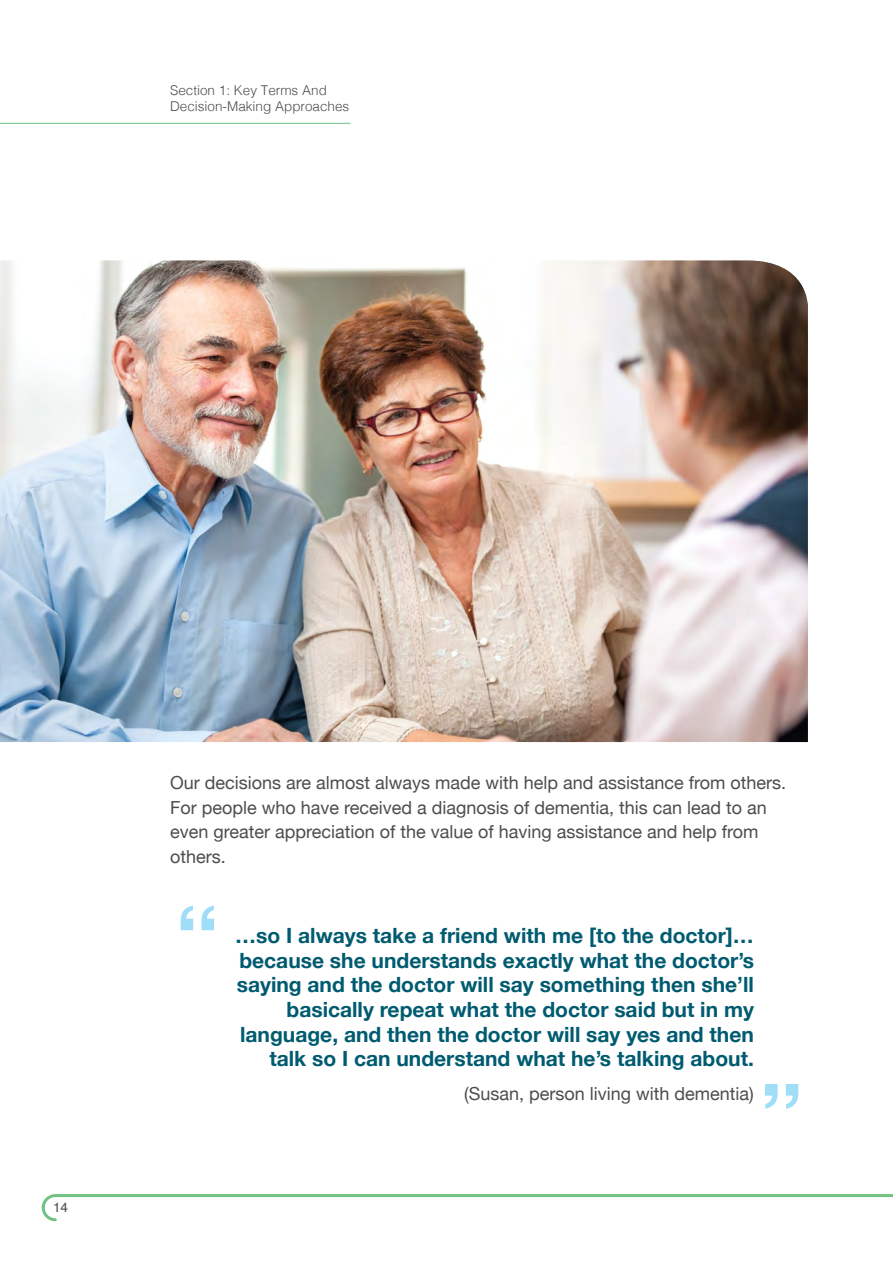
<style>
.page{position:relative;width:893px;height:1263px;background:#fff}
.page>*{position:absolute;margin:0;border:0;box-sizing:border-box;transform-origin:0 0}
.t1{font:700 90px "Helvetica";color:#9fddf9}
.t2{font:700 21px/24.6px "Helvetica Neue";color:#005b70;text-align:right}
.t3{font:18px/24.6px "Helvetica Neue";color:#4d4d4f}
.t4{font:300 13.5px/16.2px "Helvetica";color:#4d4d4f}
.t5{font:13.5px "Helvetica";color:#4d4d4f}
</style>
<div class="page">
<svg style="left:41px;top:1194px;width:852px;height:28px"></svg>
<img style="left:0;top:260px;width:808px;height:482px">
<hr style="left:0;top:123px;width:350px;height:1px;background:#6fc282">
<p class="t4" style="left:170px;top:81px;width:181px">Section 1: Key Terms And<br>Decision-Making Approaches</p>
<p class="t5" style="left:53px;top:1197px;width:17px">14</p>
<p class="t3" style="left:170px;top:771px;width:618px">Our decisions are almost always made with help and assistance from others.<br>For people who have received a diagnosis of dementia, this can lead to an even greater appreciation of the value of having assistance and help from others.</p>
<h1 class="t1" style="left:175px;top:866px;width:46px">“</h1>
<p class="t2" style="left:235px;top:924px;width:520px">…so I always take a friend with me [to the doctor]… because she understands exactly what the doctor’s saying and the doctor will say something then she’ll basically repeat what the doctor said but in my language, and then the doctor will say yes and then talk so I can understand what he’s talking about.</p>
<p class="t3" style="left:464px;top:1082px;width:291px">(Susan, person living with dementia)</p>
<h1 class="t1" style="left:758px;top:1044px;width:47px">”</h1>
</div>
